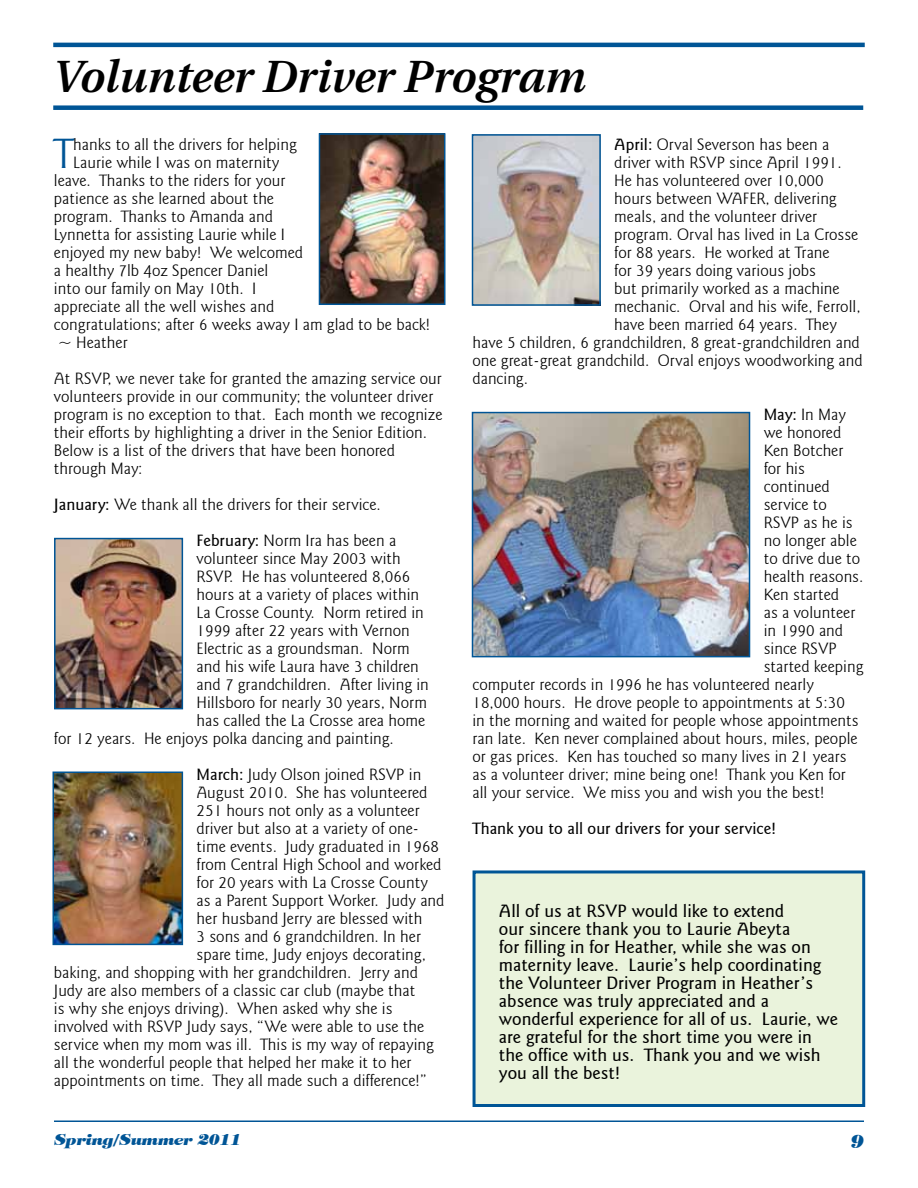
<style>
.page{position:relative;width:918px;height:1188px;background:#fff}
.page>*{position:absolute;margin:0;border:0;box-sizing:border-box;transform-origin:0 0}
.t1{font:italic 600 45px "Utopia";color:#000}
.t2{font:300 42.6px "Goudy Sans IT Cby BT";color:#005596}
.t3{font:500 18px/18px "Goudy Sans IT Cby BT";color:#000}
.t4{font:italic 800 18px "Tiffany IT Cby BT";color:#005596}
.t5{font:300 16.5px/18px "Goudy Sans IT Cby BT";color:#000}
.t6{font:500 16.5px "Goudy Sans IT Cby BT";color:#000}
.t7{font:italic 800 15px "Tiffany IT Cby BT";color:#005596}
.s1{font-weight:500}
</style>
<div class="page">
<hr style="left:54px;top:1120px;width:810px;height:2px;background:#005596">
<div style="left:473px;top:870px;width:392px;height:237px;background:#eaf3dc;border:3px solid #005596"></div>
<div style="left:53px;top:105px;width:810px;height:5px;background:#005596"></div>
<hr style="left:53px;top:43px;width:812px;height:4px;background:#005596">
<img style="left:55px;top:775px;width:125px;height:167px">
<div style="left:52px;top:772px;width:131px;height:173px;border:2px solid #005596"></div>
<img style="left:57px;top:541px;width:123px;height:165px">
<div style="left:54px;top:538px;width:129px;height:171px;border:2px solid #005596"></div>
<img style="left:475px;top:137px;width:123px;height:166px">
<div style="left:472px;top:134px;width:129px;height:172px;border:2px solid #005596"></div>
<img style="left:322px;top:136px;width:121px;height:166px">
<div style="left:319px;top:133px;width:127px;height:172px;border:2px solid #005596"></div>
<img style="left:475px;top:415px;width:272px;height:239px">
<div style="left:472px;top:412px;width:278px;height:245px;border:2px solid #005596"></div>
<h1 class="t1" style="left:53px;top:52px;width:534px">Volunteer Driver Program</h1>
<h2 class="t2" style="left:54px;top:128px;width:21px">T</h2>
<p class="t5" style="left:73px;top:136px;width:225px">hanks to all the drivers for helping</p>
<p class="t5" style="left:73px;top:154px;width:208px">Laurie while I was on maternity</p>
<p class="t5" style="left:54px;top:172px;width:233px">leave. Thanks to the riders for your</p>
<p class="t5" style="left:54px;top:190px;width:222px">patience as she learned about the</p>
<p class="t5" style="left:54px;top:208px;width:220px">program. Thanks to Amanda and</p>
<p class="t5" style="left:54px;top:226px;width:232px">Lynnetta for assisting Laurie while I</p>
<p class="t5" style="left:54px;top:244px;width:251px">enjoyed my new baby! We welcomed</p>
<p class="t5" style="left:54px;top:262px;width:216px">a healthy 7lb 4oz Spencer Daniel</p>
<p class="t5" style="left:54px;top:280px;width:204px">into our family on May 10th. I</p>
<p class="t5" style="left:54px;top:298px;width:222px">appreciate all the well wishes and</p>
<p class="t5" style="left:54px;top:316px;width:378px">congratulations; after 6 weeks away I am glad to be back!</p>
<p class="t5" style="left:58px;top:334px;width:71px">~ Heather</p>
<p class="t5" style="left:54px;top:370px;width:390px">At RSVP, we never take for granted the amazing service our volunteers provide in our community; the volunteer driver program is no exception to that. Each month we recognize their efforts by highlighting a driver in the Senior Edition.<br>Below is a list of the drivers that have been honored through May:</p>
<p class="t5" style="left:197px;top:487px;width:201px;line-height:36px;text-indent:-143px"><span class="s1">January:</span> We thank all the drivers for their service.<br><span class="s1">February:</span> Norm Ira has been a</p>
<p class="t5" style="left:197px;top:550px;width:206px">volunteer since May 2003 with</p>
<p class="t5" style="left:197px;top:568px;width:215px">RSVP. He has volunteered 8,066</p>
<p class="t5" style="left:197px;top:586px;width:224px">hours at a variety of places within</p>
<p class="t5" style="left:197px;top:604px;width:229px">La Crosse County. Norm retired in</p>
<p class="t5" style="left:197px;top:622px;width:215px">1999 after 22 years with Vernon</p>
<p class="t5" style="left:197px;top:640px;width:215px">Electric as a groundsman. Norm</p>
<p class="t5" style="left:197px;top:658px;width:224px">and his wife Laura have 3 children</p>
<p class="t5" style="left:197px;top:676px;width:234px">and 7 grandchildren. After living in</p>
<p class="t5" style="left:197px;top:694px;width:232px">Hillsboro for nearly 30 years, Norm</p>
<p class="t5" style="left:197px;top:712px;width:230px">has called the La Crosse area home</p>
<p class="t5" style="left:54px;top:730px;width:341px">for 12 years. He enjoys polka dancing and painting.</p>
<p class="t5" style="left:197px;top:766px;width:226px"><span class="s1">March:</span> Judy Olson joined RSVP in</p>
<p class="t5" style="left:197px;top:784px;width:232px">August 2010. She has volunteered</p>
<p class="t5" style="left:197px;top:802px;width:225px">251 hours not only as a volunteer</p>
<p class="t5" style="left:197px;top:820px;width:224px">driver but also at a variety of one-</p>
<p class="t5" style="left:197px;top:838px;width:244px">time events. Judy graduated in 1968</p>
<p class="t5" style="left:197px;top:856px;width:246px">from Central High School and worked</p>
<p class="t5" style="left:197px;top:874px;width:233px">for 20 years with La Crosse County</p>
<p class="t5" style="left:197px;top:892px;width:249px">as a Parent Support Worker. Judy and</p>
<p class="t5" style="left:197px;top:910px;width:227px">her husband Jerry are blessed with</p>
<p class="t5" style="left:197px;top:928px;width:226px">3 sons and 6 grandchildren. In her</p>
<p class="t5" style="left:197px;top:946px;width:231px">spare time, Judy enjoys decorating,</p>
<p class="t5" style="left:54px;top:964px;width:366px">baking, and shopping with her grandchildren. Jerry and</p>
<p class="t5" style="left:54px;top:982px;width:363px">Judy are also members of a classic car club (maybe that</p>
<p class="t5" style="left:54px;top:1000px;width:340px">is why she enjoys driving). When asked why she is</p>
<p class="t5" style="left:54px;top:1018px;width:372px">involved with RSVP Judy says, “We were able to use the</p>
<p class="t5" style="left:54px;top:1036px;width:381px">service when my mom was ill. This is my way of repaying</p>
<p class="t5" style="left:54px;top:1054px;width:359px">all the wonderful people that helped her make it to her</p>
<p class="t5" style="left:54px;top:1072px;width:374px">appointments on time. They all made such a difference!”</p>
<p class="t5" style="left:614px;top:136px;width:217px"><span class="s1">April:</span> Orval Severson has been a</p>
<p class="t5" style="left:614px;top:154px;width:229px">driver with RSVP since April 1991.</p>
<p class="t5" style="left:614px;top:172px;width:211px">He has volunteered over 10,000</p>
<p class="t5" style="left:614px;top:190px;width:224px">hours between WAFER, delivering</p>
<p class="t5" style="left:614px;top:208px;width:205px">meals, and the volunteer driver</p>
<p class="t5" style="left:614px;top:226px;width:246px">program. Orval has lived in La Crosse</p>
<p class="t5" style="left:614px;top:244px;width:217px">for 88 years. He worked at Trane</p>
<p class="t5" style="left:614px;top:262px;width:203px">for 39 years doing various jobs</p>
<p class="t5" style="left:614px;top:280px;width:227px">but primarily worked as a machine</p>
<p class="t5" style="left:614px;top:298px;width:248px">mechanic. Orval and his wife, Ferroll,</p>
<p class="t5" style="left:614px;top:316px;width:224px">have been married 64 years. They</p>
<p class="t5" style="left:472px;top:334px;width:389px">have 5 children, 6 grandchildren, 8 great-grandchildren and</p>
<p class="t5" style="left:472px;top:352px;width:392px">one great-great grandchild. Orval enjoys woodworking and</p>
<p class="t5" style="left:472px;top:370px;width:57px">dancing.</p>
<p class="t5" style="left:764px;top:406px;width:84px"><span class="s1">May:</span> In May</p>
<p class="t5" style="left:764px;top:424px;width:79px">we honored</p>
<p class="t5" style="left:764px;top:442px;width:81px">Ken Botcher</p>
<p class="t5" style="left:764px;top:460px;width:43px">for his</p>
<p class="t5" style="left:764px;top:478px;width:68px">continued</p>
<p class="t5" style="left:764px;top:496px;width:65px">service to</p>
<p class="t5" style="left:764px;top:514px;width:90px">RSVP as he is</p>
<p class="t5" style="left:764px;top:532px;width:95px">no longer able</p>
<p class="t5" style="left:764px;top:550px;width:98px">to drive due to</p>
<p class="t5" style="left:764px;top:568px;width:101px">health reasons.</p>
<p class="t5" style="left:764px;top:586px;width:77px">Ken started</p>
<p class="t5" style="left:764px;top:604px;width:93px">as a volunteer</p>
<p class="t5" style="left:764px;top:622px;width:81px">in 1990 and</p>
<p class="t5" style="left:764px;top:640px;width:75px">since RSVP</p>
<p class="t5" style="left:764px;top:658px;width:101px">started keeping</p>
<p class="t5" style="left:472px;top:676px;width:343px">computer records in 1996 he has volunteered nearly</p>
<p class="t5" style="left:472px;top:694px;width:374px">18,000 hours. He drove people to appointments at 5:30</p>
<p class="t5" style="left:472px;top:712px;width:388px">in the morning and waited for people whose appointments</p>
<p class="t5" style="left:472px;top:730px;width:387px">ran late. Ken never complained about hours, miles, people</p>
<p class="t5" style="left:472px;top:748px;width:376px">or gas prices. Ken has touched so many lives in 21 years</p>
<p class="t5" style="left:472px;top:766px;width:375px">as a volunteer driver; mine being one! Thank you Ken for</p>
<p class="t5" style="left:472px;top:784px;width:353px">all your service. We miss you and wish you the best!</p>
<p class="t6" style="left:472px;top:819px;width:305px">Thank you to all our drivers for your service!</p>
<p class="t3" style="left:499px;top:902px;width:341px">All of us at RSVP would like to extend<br>our sincere thank you to Laurie Abeyta<br>for filling in for Heather, while she was on maternity leave. Laurie’s help coordinating the Volunteer Driver Program in Heather’s absence was truly appreciated and a wonderful experience for all of us. Laurie, we are grateful for the short time you were in the office with us. Thank you and we wish you all the best!</p>
<p class="t7" style="left:54px;top:1131px;width:189px">Spring/Summer 2011</p>
<p class="t4" style="left:851px;top:1130px;width:14px">9</p>
</div>
